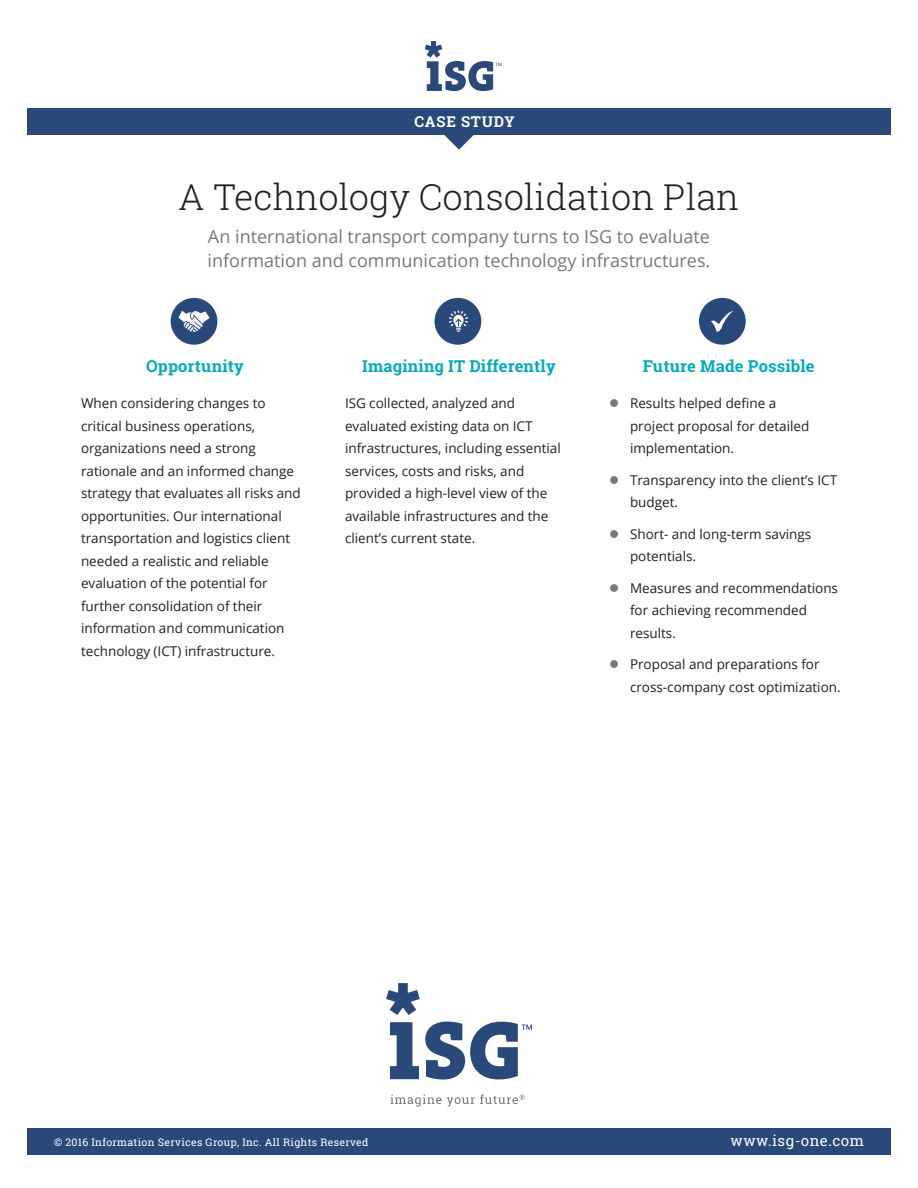
<style>
.page{position:relative;width:918px;height:1188px;background:#fff}
.page>*{position:absolute;margin:0;border:0;box-sizing:border-box;transform-origin:0 0}
.Headline{font:300 36px "Roboto Slab";color:#231f20}
._2nd_head{font:18px/24px "Open Sans";color:#75787b}
.subhead{font:700 16.5px "Roboto Slab";letter-spacing:.01em;color:#03abba}
.t1{font:15px "Roboto Slab";letter-spacing:.03em;color:#fff}
.text{font:700 15px "Roboto Slab";letter-spacing:.05em;color:#fff}
.text_first_para_afte{font:13.5px/22.5px "Open Sans";color:#231f20}
.t2{font:10.5px "Roboto Slab";letter-spacing:.03em;color:#fff}
</style>
<div class="page">
<div style="left:27px;top:108px;width:864px;height:27px;background:#29497b"></div>
<svg style="left:444px;top:135px;width:30px;height:15px"></svg>
<div style="left:27px;top:1128px;width:864px;height:27px;background:#29497b"></div>
<div style="left:171px;top:298px;width:46px;height:47px;background:#29497b;border-radius:50%"></div>
<svg style="left:178px;top:311px;width:32px;height:21px"></svg>
<div style="left:435px;top:298px;width:46px;height:47px;background:#29497b;border-radius:50%"></div>
<svg style="left:449px;top:310px;width:19px;height:22px"></svg>
<div style="left:699px;top:298px;width:47px;height:47px;background:#29497b;border-radius:50%"></div>
<svg style="left:711px;top:311px;width:22px;height:21px"></svg>
<svg style="left:425px;top:41px;width:76px;height:50px"></svg>
<svg style="left:390px;top:1095px;width:51px;height:12px"></svg>
<svg style="left:447px;top:1094px;width:78px;height:13px"></svg>
<svg style="left:390px;top:1022px;width:29px;height:57px"></svg>
<svg style="left:386px;top:983px;width:34px;height:32px"></svg>
<svg style="left:425px;top:1022px;width:107px;height:58px"></svg>
<p class="text" style="left:415px;top:111px;width:102px">CASE STUDY</p>
<p class="Headline" style="left:179px;top:172px;width:562px">A Technology Consolidation Plan</p>
<p class="_2nd_head" style="left:208px;top:224px;width:504px">An international transport company turns to ISG to evaluate information and communication technology infrastructures.</p>
<p class="subhead" style="left:146px;top:355px;width:99px">Opportunity</p>
<p class="text_first_para_afte" style="left:81px;top:392px;width:221px">When considering changes to critical business operations, organizations need a strong rationale and an informed change strategy that evaluates all risks and opportunities. Our international transportation and logistics client needed a realistic and reliable evaluation of the potential for further consolidation of their information and communication technology (ICT) infrastructure.</p>
<p class="subhead" style="left:362px;top:355px;width:195px">Imagining IT Differently</p>
<p class="text_first_para_afte" style="left:345px;top:392px;width:217px">ISG collected, analyzed and evaluated existing data on ICT infrastructures, including essential services, costs and risks, and provided a high-level view of the available infrastructures and the client’s current state.</p>
<p class="subhead" style="left:643px;top:355px;width:173px">Future Made Possible</p>
<p class="text_first_para_afte" style="left:630px;top:392px;width:181px">Results helped define a project proposal for detailed implementation.</p>
<p class="text_first_para_afte" style="left:630px;top:468px;width:209px">Transparency into the client’s ICT budget.</p>
<p class="text_first_para_afte" style="left:630px;top:522px;width:183px">Short- and long-term savings potentials.</p>
<p class="text_first_para_afte" style="left:630px;top:576px;width:210px">Measures and recommendations for achieving recommended results.</p>
<p class="text_first_para_afte" style="left:630px;top:653px;width:212px">Proposal and preparations for cross-company cost optimization.</p>
<p class="t2" style="left:54px;top:1135px;width:316px">© 2016 Information Services Group, Inc. All Rights Reserved</p>
<p class="t1" style="left:731px;top:1131px;width:135px">www.isg-one.com</p>
</div>
